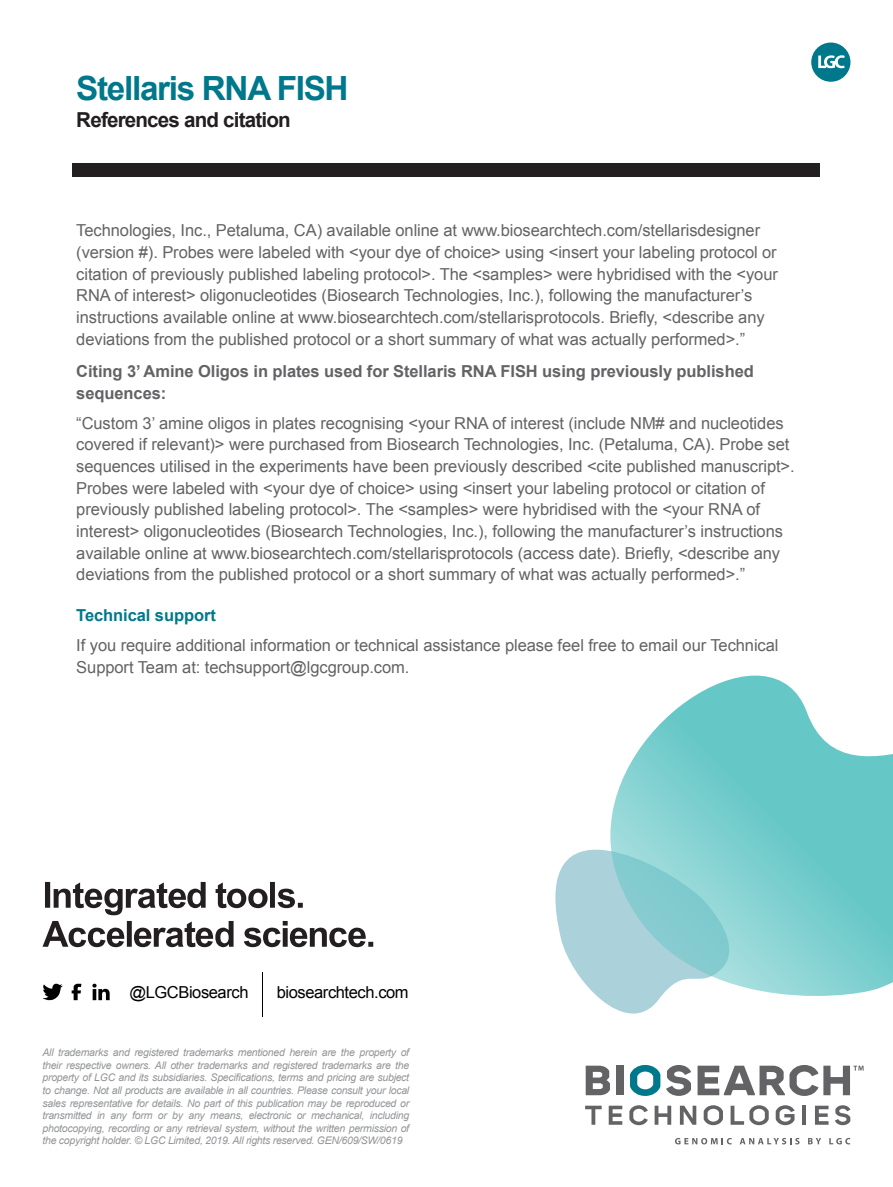
<style>
.page{position:relative;width:893px;height:1187px;background:#fff}
.page>*{position:absolute;margin:0;border:0;box-sizing:border-box;transform-origin:0 0}
.Protocol_page_title{font:700 33.3px "Arial";letter-spacing:-.04em;color:#00788b}
.Protocol_page_subhea{font:700 20.55px "Arial";letter-spacing:-.04em;color:#231f20}
.Protocol_Body{font:16.5px/21.6px "Arial";letter-spacing:-.005em;color:#636366}
.Protocol_body_Subsec{font:700 16.5px/21.6px "Arial";letter-spacing:-.005em;color:#636366}
.t1{font:16.5px "Arial";letter-spacing:-.025em;color:#000}
.Protocol_Section_hea{font:700 16.5px "Arial";letter-spacing:-.005em;color:#00788b}
.Boilerplate_trademar{font:italic 10.5px/12.6px "Arial";letter-spacing:-.025em;color:#939598;text-align:justify}
</style>
<div class="page">
<svg style="left:555px;top:849px;width:106px;height:165px"></svg>
<svg style="left:610px;top:675px;width:283px;height:322px"></svg>
<div style="left:72px;top:163px;width:748px;height:13px;background:#231f20"></div>
<svg style="left:811px;top:43px;width:39px;height:39px"></svg>
<svg style="left:675px;top:1138px;width:57px;height:6px"></svg>
<svg style="left:740px;top:1138px;width:60px;height:6px"></svg>
<svg style="left:808px;top:1138px;width:13px;height:6px"></svg>
<svg style="left:829px;top:1138px;width:21px;height:6px"></svg>
<svg style="left:585px;top:1105px;width:17px;height:19px"></svg>
<svg style="left:609px;top:1105px;width:13px;height:19px"></svg>
<svg style="left:629px;top:1105px;width:19px;height:20px"></svg>
<svg style="left:655px;top:1105px;width:16px;height:19px"></svg>
<svg style="left:680px;top:1105px;width:16px;height:19px"></svg>
<svg style="left:704px;top:1105px;width:19px;height:20px"></svg>
<svg style="left:731px;top:1105px;width:38px;height:20px"></svg>
<svg style="left:776px;top:1105px;width:19px;height:20px"></svg>
<hr style="left:802px;top:1105px;width:4px;height:19px;background:#636366">
<svg style="left:815px;top:1105px;width:13px;height:19px"></svg>
<svg style="left:835px;top:1105px;width:15px;height:20px"></svg>
<svg style="left:586px;top:1065px;width:24px;height:30px"></svg>
<div style="left:616px;top:1065px;width:7px;height:30px;background:#636366"></div>
<svg style="left:630px;top:1065px;width:30px;height:30px"></svg>
<svg style="left:666px;top:1065px;width:25px;height:30px"></svg>
<svg style="left:698px;top:1065px;width:166px;height:30px"></svg>
<svg style="left:43px;top:881px;width:330px;height:66px"></svg>
<svg style="left:72px;top:983px;width:9px;height:17px"></svg>
<svg style="left:92px;top:983px;width:18px;height:17px"></svg>
<svg style="left:43px;top:983px;width:20px;height:18px"></svg>
<hr style="left:262px;top:972px;width:1px;height:44px;background:#000">
<p class="Protocol_page_title" style="left:76px;top:66px;width:274px">Stellaris RNA FISH</p>
<p class="Protocol_page_subhea" style="left:76px;top:106px;width:216px">References and citation</p>
<p class="Protocol_Body" style="left:76px;top:220px;width:703px">Technologies, Inc., Petaluma, CA) available online at www.biosearchtech.com/stellarisdesigner (version #). Probes were labeled with &lt;your dye of choice&gt; using &lt;insert your labeling protocol or citation of previously published labeling protocol&gt;. The &lt;samples&gt; were hybridised with the &lt;your RNA of interest&gt; oligonucleotides (Biosearch Technologies, Inc.), following the manufacturer’s instructions available online at www.biosearchtech.com/stellarisprotocols. Briefly, &lt;describe any deviations from the published protocol or a short summary of what was actually performed&gt;.”</p>
<p class="Protocol_body_Subsec" style="left:76px;top:361px;width:679px">Citing 3’ Amine Oligos in plates used for Stellaris RNA FISH using previously published sequences:</p>
<p class="Protocol_Body" style="left:76px;top:412px;width:720px">“Custom 3’ amine oligos in plates recognising &lt;your RNA of interest (include NM# and nucleotides covered if relevant)&gt; were purchased from Biosearch Technologies, Inc. (Petaluma, CA). Probe set sequences utilised in the experiments have been previously described &lt;cite published manuscript&gt;.<br>Probes were labeled with &lt;your dye of choice&gt; using &lt;insert your labeling protocol or citation of previously published labeling protocol&gt;. The &lt;samples&gt; were hybridised with the &lt;your RNA of interest&gt; oligonucleotides (Biosearch Technologies, Inc.), following the manufacturer’s instructions available online at www.biosearchtech.com/stellarisprotocols (access date). Briefly, &lt;describe any deviations from the published protocol or a short summary of what was actually performed&gt;.”</p>
<p class="Protocol_Section_hea" style="left:76px;top:604px;width:141px">Technical support</p>
<p class="Protocol_Body" style="left:76px;top:635px;width:704px">If you require additional information or technical assistance please feel free to email our Technical<br>Support Team at: techsupport@lgcgroup.com.</p>
<p class="t1" style="left:129px;top:981px;width:121px">@LGCBiosearch</p>
<p class="t1" style="left:277px;top:981px;width:133px">biosearchtech.com</p>
<p class="Boilerplate_trademar" style="left:43px;top:1045px;width:368px">All trademarks and registered trademarks mentioned herein are the property of their respective owners. All other trademarks and registered trademarks are the property of LGC and its subsidiaries. Specifications, terms and pricing are subject to change. Not all products are available in all countries. Please consult your local sales representative for details. No part of this publication may be reproduced or transmitted in any form or by any means, electronic or mechanical, including photocopying, recording or any retrieval system, without the written permission of the copyright holder. © LGC Limited, 2019. All rights reserved. GEN/609/SW/0619</p>
</div>
